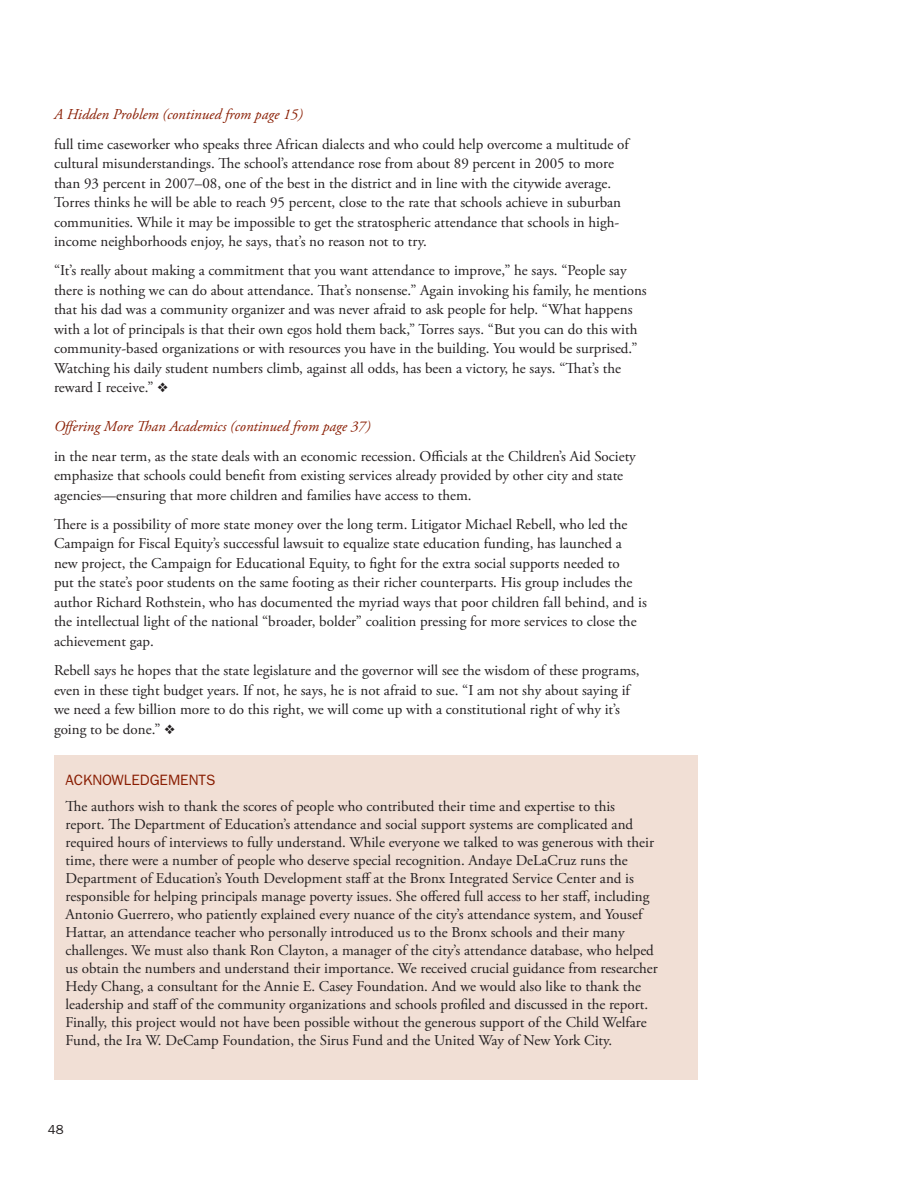
<style>
.page{position:relative;width:918px;height:1188px;background:#fff}
.page>*{position:absolute;margin:0;border:0;box-sizing:border-box;transform-origin:0 0}
.t1{font:15px/19.5px "Adobe Garamond Pro";color:#231f20}
.t2{font:italic 15px "Adobe Garamond Pro";color:#891d02}
.t3{font:15px "ITC Franklin Gothic Std";color:#891d02}
.t4{font:13.05px "ITC Franklin Gothic Std";color:#231f20}
</style>
<div class="page">
<div style="left:54px;top:755px;width:644px;height:325px;background:#f1dfd5"></div>
<p class="t2" style="left:54px;top:105px;width:250px">A Hidden Problem (continued from page 15)</p>
<p class="t1" style="left:54px;top:135px;width:576px">full time caseworker who speaks three African dialects and who could help overcome a multitude of cultural misunderstandings. The school’s attendance rose from about 89 percent in 2005 to more than 93 percent in 2007–08, one of the best in the district and in line with the citywide average.<br>Torres thinks he will be able to reach 95 percent, close to the rate that schools achieve in suburban communities. While it may be impossible to get the stratospheric attendance that schools in high&shy;income neighborhoods enjoy, he says, that’s no reason not to try.</p>
<p class="t1" style="left:54px;top:261px;width:594px">“It’s really about making a commitment that you want attendance to improve,” he says. “People say there is nothing we can do about attendance. That’s nonsense.” Again invoking his family, he mentions that his dad was a community organizer and was never afraid to ask people for help. “What happens with a lot of principals is that their own egos hold them back,” Torres says. “But you can do this with community-based organizations or with resources you have in the building. You would be surprised.” Watching his daily student numbers climb, against all odds, has been a victory, he says. “That’s the reward I receive.” ❖</p>
<p class="t2" style="left:54px;top:417px;width:318px">Offering More Than Academics (continued from page 37)</p>
<p class="t1" style="left:54px;top:447px;width:583px">in the near term, as the state deals with an economic recession. Officials at the Children’s Aid Society emphasize that schools could benefit from existing services already provided by other city and state agencies—ensuring that more children and families have access to them.</p>
<p class="t1" style="left:54px;top:515px;width:594px">There is a possibility of more state money over the long term. Litigator Michael Rebell, who led the Campaign for Fiscal Equity’s successful lawsuit to equalize state education funding, has launched a new project, the Campaign for Educational Equity, to fight for the extra social supports needed to<br>put the state’s poor students on the same footing as their richer counterparts. His group includes the author Richard Rothstein, who has documented the myriad ways that poor children fall behind, and is the intellectual light of the national “broader, bolder” coalition pressing for more services to close the achievement gap.</p>
<p class="t1" style="left:54px;top:661px;width:587px">Rebell says he hopes that the state legislature and the governor will see the wisdom of these programs, even in these tight budget years. If not, he says, he is not afraid to sue. “I am not shy about saying if we need a few billion more to do this right, we will come up with a constitutional right of why it’s going to be done.” ❖</p>
<p class="t3" style="left:66px;top:772px;width:151px">ACKNOWLEDGEMENTS</p>
<p class="t1" style="left:66px;top:798px;width:594px;line-height:18px">The authors wish to thank the scores of people who contributed their time and expertise to this report. The Department of Education’s attendance and social support systems are complicated and required hours of interviews to fully understand. While everyone we talked to was generous with their time, there were a number of people who deserve special recognition. Andaye DeLaCruz runs the Department of Education’s Youth Development staff at the Bronx Integrated Service Center and is responsible for helping principals manage poverty issues. She offered full access to her staff, including Antonio Guerrero, who patiently explained every nuance of the city’s attendance system, and Yousef Hattar, an attendance teacher who personally introduced us to the Bronx schools and their many challenges. We must also thank Ron Clayton, a manager of the city’s attendance database, who helped us obtain the numbers and understand their importance. We received crucial guidance from researcher Hedy Chang, a consultant for the Annie E. Casey Foundation. And we would also like to thank the leadership and staff of the community organizations and schools profiled and discussed in the report.<br>Finally, this project would not have been possible without the generous support of the Child Welfare Fund, the Ira W. DeCamp Foundation, the Sirus Fund and the United Way of New York City.</p>
<p class="t4" style="left:48px;top:1122px;width:18px">48</p>
</div>
